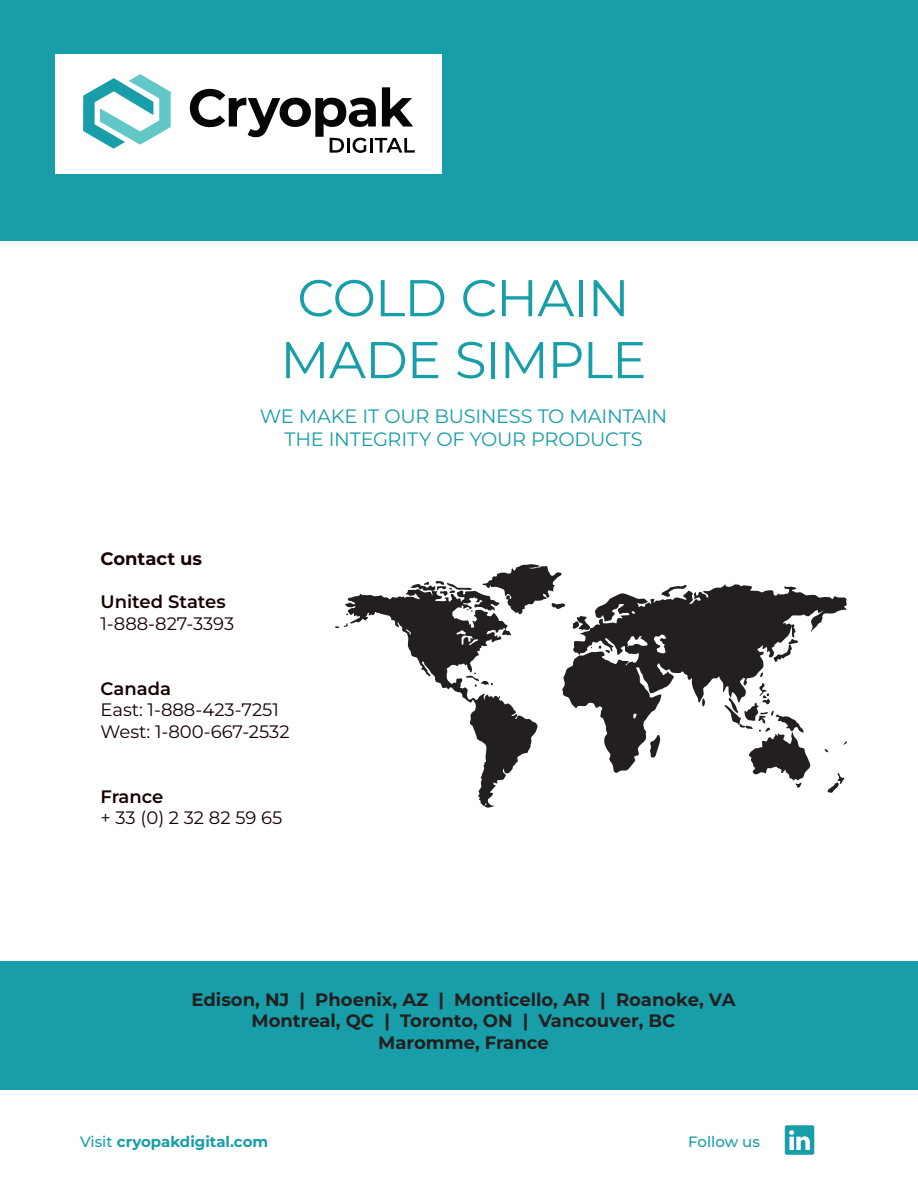
<style>
.page{position:relative;width:918px;height:1188px;background:#fff}
.page>*{position:absolute;margin:0;border:0;box-sizing:border-box;transform-origin:0 0}
.t1{font:51.6px/61.9px "Montserrat";letter-spacing:-.02em;color:#179ea8;text-align:center}
.t2{font:19.35px/23.2px "Montserrat";letter-spacing:-.015em;color:#179ea8;text-align:center}
.t3{font:700 18px/21.6px "Montserrat";color:#231f20;text-align:center}
.t4{font:18px "Montserrat";color:#160000}
.t5{font:600 18px "Montserrat";color:#160000}
.t6{font:700 18px "Montserrat";color:#160000}
.t7{font:700 15px "Montserrat";color:#179ea8}
.t8{font:500 15px "Montserrat";color:#179ea8}
.s1{font-weight:500}
</style>
<div class="page">
<div style="left:0;top:961px;width:918px;height:128px;background:#179ea8"></div>
<div style="left:0;top:0;width:918px;height:240px;background:#179ea8"></div>
<div style="left:56px;top:54px;width:386px;height:119px;background:#fff"></div>
<svg style="left:83px;top:74px;width:88px;height:75px"></svg>
<svg style="left:190px;top:87px;width:225px;height:66px"></svg>
<hr style="left:347px;top:138px;width:3px;height:15px;background:#050505">
<hr style="left:370px;top:138px;width:3px;height:15px;background:#050505">
<svg style="left:335px;top:564px;width:512px;height:244px"></svg>
<svg style="left:785px;top:1125px;width:29px;height:30px"></svg>
<p class="t1" style="left:280px;top:266px;width:368px">COLD CHAIN<br>MADE SIMPLE</p>
<p class="t2" style="left:260px;top:404px;width:409px">WE MAKE IT OUR BUSINESS TO MAINTAIN<br>THE INTEGRITY OF YOUR PRODUCTS</p>
<p class="t6" style="left:100px;top:547px;width:103px">Contact us</p>
<p class="t5" style="left:100px;top:590px;width:127px">United States</p>
<p class="t4" style="left:100px;top:611px;width:135px">1-888-827-3393</p>
<p class="t5" style="left:100px;top:676px;width:72px">Canada</p>
<p class="t4" style="left:100px;top:698px;width:180px">East: 1-888-423-7251</p>
<p class="t4" style="left:100px;top:719px;width:191px">West: 1-800-667-2532</p>
<p class="t5" style="left:100px;top:784px;width:64px">France</p>
<p class="t4" style="left:100px;top:806px;width:183px">+ 33 (0) 2 32 82 59 65</p>
<p class="t3" style="left:192px;top:988px;width:545px">Edison, NJ | Phoenix, AZ | Monticello, AR | Roanoke, VA<br>Montreal, QC | Toronto, ON | Vancouver, BC</p>
<p class="t3" style="left:378px;top:1031px;width:172px">Maromme, France</p>
<p class="t7" style="left:80px;top:1132px;width:190px"><span class="s1">Visit</span> cryopakdigital.com</p>
<p class="t8" style="left:688px;top:1132px;width:73px">Follow us</p>
</div>
